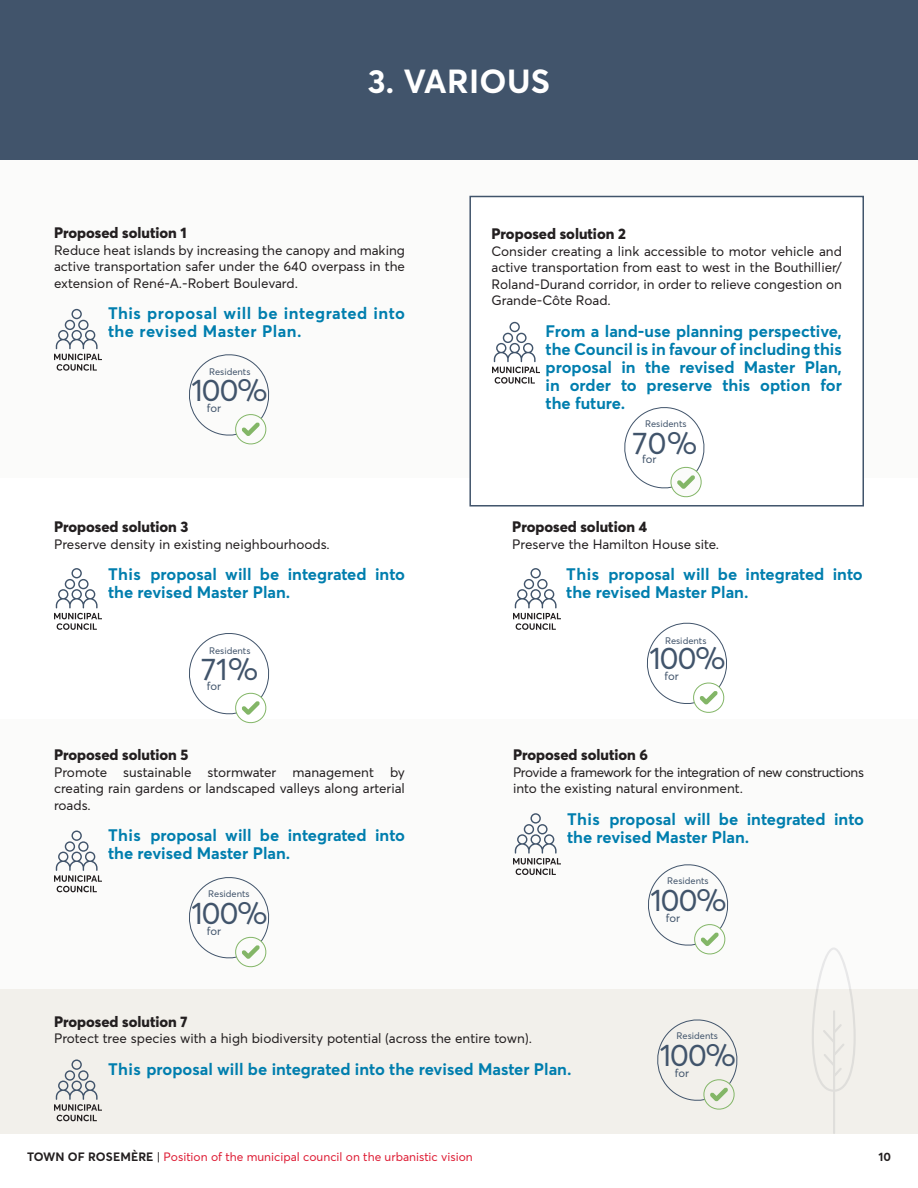
<style>
.page{position:relative;width:918px;height:1188px;background:#fff}
.page>*{position:absolute;margin:0;border:0;box-sizing:border-box;transform-origin:0 0}
.t1{font:700 33px "Averta";letter-spacing:.01em;color:#fff}
.t2{font:30.75px "Averta";letter-spacing:-.05em;color:#41546b}
.t3{font:700 16.5px/18px "Averta";color:#007eae}
.t4{font:700 16.5px/18px "Averta";letter-spacing:.03em;color:#007eae}
.t5{font:800 15px "Averta";color:#231f20}
.t6{font:13.5px/16.5px "Averta";color:#231f20;text-align:justify}
.t7{font:13.5px/16.5px "Averta";letter-spacing:-.03em;color:#231f20}
.t8{font:12px "Averta";color:#de1d35}
.t9{font:700 12px "Averta";color:#231f20}
.t10{font:11.25px "Averta";letter-spacing:-.005em;color:#41546b}
.t11{font:9.3px "Averta";color:#41546b}
.s1{font-weight:700;color:#231f20}
.s2{color:#231f20}
</style>
<div class="page">
<div style="left:0;top:988px;width:918px;height:146px;background:#f2f0eb"></div>
<div style="left:0;top:160px;width:918px;height:317px;background:#fbfbfa"></div>
<div style="left:0;top:719px;width:918px;height:270px;background:#fbfbfa"></div>
<div style="left:0;top:0;width:918px;height:160px;background:#41546b"></div>
<svg style="left:189px;top:354px;width:81px;height:91px"></svg>
<svg style="left:646px;top:622px;width:81px;height:91px"></svg>
<svg style="left:189px;top:877px;width:81px;height:91px"></svg>
<svg style="left:657px;top:1019px;width:81px;height:91px"></svg>
<svg style="left:648px;top:864px;width:81px;height:91px"></svg>
<svg style="left:189px;top:633px;width:81px;height:91px"></svg>
<svg style="left:812px;top:948px;width:44px;height:186px"></svg>
<div style="left:469px;top:196px;width:395px;height:311px;background:#fff;border:2px solid #41546b"></div>
<svg style="left:624px;top:407px;width:81px;height:91px"></svg>
<svg style="left:54px;top:309px;width:48px;height:62px"></svg>
<svg style="left:492px;top:322px;width:48px;height:62px"></svg>
<svg style="left:513px;top:568px;width:48px;height:62px"></svg>
<svg style="left:54px;top:568px;width:48px;height:62px"></svg>
<svg style="left:54px;top:831px;width:48px;height:61px"></svg>
<svg style="left:54px;top:1059px;width:48px;height:62px"></svg>
<svg style="left:513px;top:813px;width:48px;height:62px"></svg>
<p class="t1" style="left:368px;top:60px;width:184px">3. VARIOUS</p>
<p class="t5" style="left:54px;top:223px;width:134px">Proposed solution 1</p>
<p class="t6" style="left:54px;top:242px;width:353px">Reduce heat islands by increasing the canopy and making active transportation safer under the 640 overpass in the extension of René-A.-Robert Boulevard.</p>
<p class="t4" style="left:108px;top:304px;width:299px">This proposal will be integrated into the revised Master Plan.</p>
<p class="t11" style="left:209px;top:366px;width:43px">Residents</p>
<p class="t2" style="left:192px;top:371px;width:78px">100%</p>
<p class="t10" style="left:207px;top:401px;width:16px">for</p>
<p class="t5" style="left:54px;top:517px;width:136px">Proposed solution 3</p>
<p class="t6" style="left:54px;top:536px;width:277px">Preserve density in existing neighbourhoods.</p>
<p class="t3" style="left:108px;top:565px;width:299px">This proposal will be integrated into the revised Master Plan.</p>
<p class="t11" style="left:209px;top:645px;width:43px">Residents</p>
<p class="t2" style="left:201px;top:650px;width:59px">71%</p>
<p class="t10" style="left:207px;top:679px;width:16px">for</p>
<p class="t5" style="left:54px;top:745px;width:136px">Proposed solution 5</p>
<p class="t6" style="left:54px;top:764px;width:353px">Promote sustainable stormwater management by creating rain gardens or landscaped valleys along arterial roads.</p>
<p class="t3" style="left:108px;top:826px;width:299px">This proposal will be integrated into the revised Master Plan.</p>
<p class="t11" style="left:208px;top:888px;width:43px">Residents</p>
<p class="t2" style="left:192px;top:894px;width:78px">100%</p>
<p class="t10" style="left:207px;top:924px;width:16px">for</p>
<p class="t5" style="left:492px;top:224px;width:136px">Proposed solution 2</p>
<p class="t6" style="left:492px;top:242px;width:352px">Consider creating a link accessible to motor vehicle and active transportation from east to west in the Bouthillier/ Roland-Durand corridor, in order to relieve congestion on Grande-Côte Road.</p>
<p class="t3" style="left:546px;top:322px;width:298px;text-align:justify">From a land-use planning perspective, the Council is in favour of including this proposal in the revised Master Plan, in order to preserve this option for the future.</p>
<p class="t2" style="left:633px;top:424px;width:67px">70%</p>
<p class="t10" style="left:642px;top:452px;width:16px">for</p>
<p class="t11" style="left:645px;top:418px;width:43px">Residents</p>
<p class="t5" style="left:512px;top:517px;width:136px">Proposed solution 4</p>
<p class="t6" style="left:512px;top:536px;width:208px">Preserve the Hamilton House site.</p>
<p class="t3" style="left:566px;top:565px;width:298px">This proposal will be integrated into the revised Master Plan.</p>
<p class="t11" style="left:665px;top:635px;width:43px">Residents</p>
<p class="t2" style="left:650px;top:639px;width:78px">100%</p>
<p class="t10" style="left:665px;top:669px;width:16px">for</p>
<p class="t5" style="left:513px;top:745px;width:137px">Proposed solution 6</p>
<p class="t7" style="left:513px;top:764px;width:352px">Provide a framework for the integration of new constructions into the existing natural environment.</p>
<p class="t3" style="left:567px;top:810px;width:299px">This proposal will be integrated into the revised Master Plan.</p>
<p class="t11" style="left:667px;top:875px;width:43px">Residents</p>
<p class="t2" style="left:651px;top:881px;width:78px">100%</p>
<p class="t10" style="left:666px;top:911px;width:16px">for</p>
<p class="t5" style="left:54px;top:1012px;width:135px">Proposed solution 7</p>
<p class="t6" style="left:54px;top:1030px;width:480px">Protect tree species with a high biodiversity potential (across the entire town).</p>
<p class="t3" style="left:108px;top:1060px;width:465px">This proposal will be integrated into the revised Master Plan.</p>
<p class="t11" style="left:677px;top:1030px;width:43px">Residents</p>
<p class="t2" style="left:660px;top:1036px;width:78px">100%</p>
<p class="t10" style="left:675px;top:1066px;width:16px">for</p>
<p class="t8" style="left:27px;top:1149px;width:447px"><span class="s1">TOWN OF ROSEMÈRE</span> <span class="s2">|</span> Position of the municipal council on the urbanistic vision</p>
<p class="t9" style="left:878px;top:1149px;width:14px">10</p>
</div>
